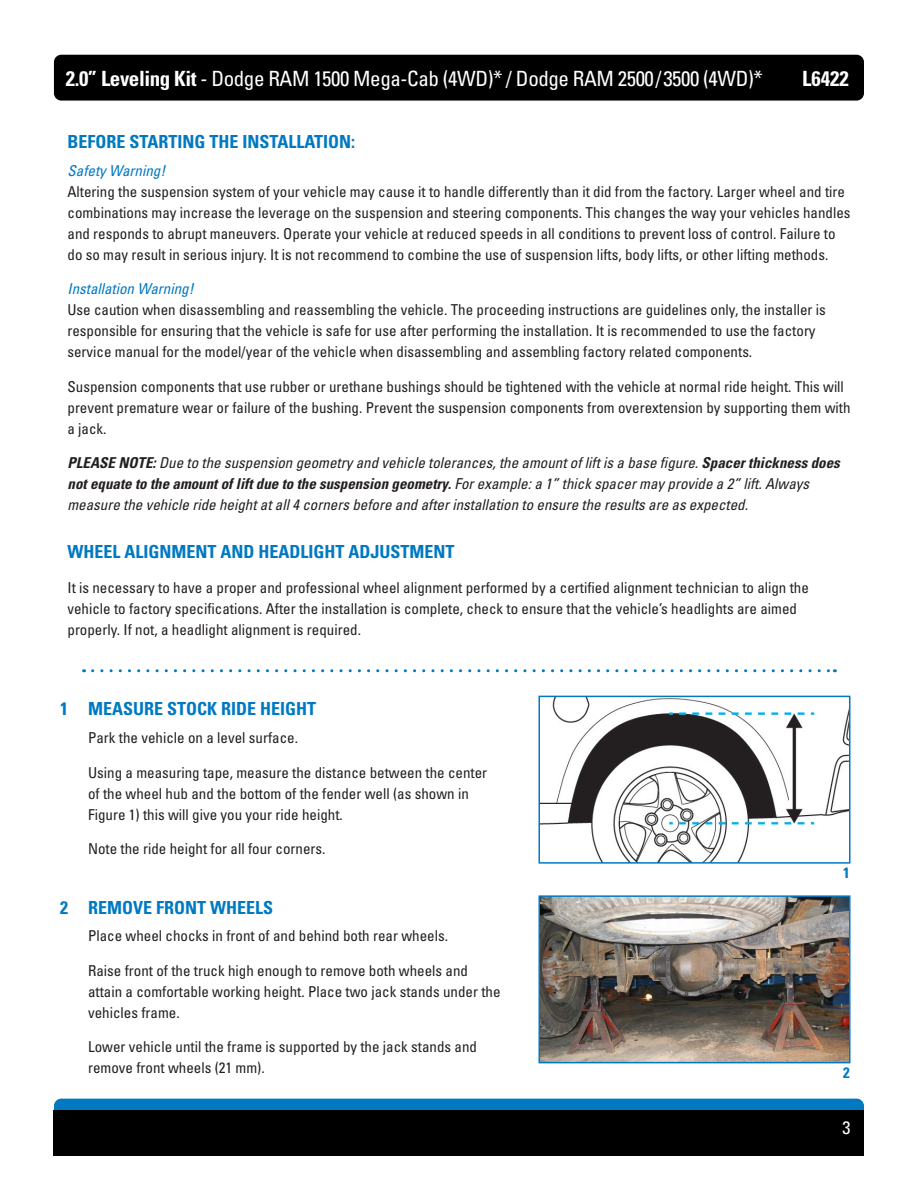
<style>
.page{position:relative;width:918px;height:1188px;background:#fff}
.page>*{position:absolute;margin:0;border:0;box-sizing:border-box;transform-origin:0 0}
.t1{font:condensed 21px "Univers LT Std";letter-spacing:-.02em;color:#fff}
.t2{font:700 condensed 21px "Univers LT Std";color:#fff}
.Step_Header{font:700 condensed 18px "Univers LT Std";color:#0079c2}
.Step_Text{font:700 condensed 18px "Univers LT Std";color:#0079c2}
.t3{font:condensed 18px "Univers LT Std";color:#fff}
.Step_Text-2{font:condensed 15px/21px "Univers LT Std";color:#231f20}
.Note{font:italic condensed 15px/21px "Univers LT Std";color:#231f20}
.Safety_Header{font:italic condensed 15px "Univers LT Std";color:#0079c2}
.Figure{font:700 condensed 15px "Univers LT Std";color:#0079c2}
.s1{font-weight:700}
</style>
<div class="page">
<div style="left:54px;top:55px;width:810px;height:46px;background:#000;border-radius:7px"></div>
<div style="left:54px;top:1099px;width:810px;height:45px;background:#0079c2;border-radius:7px"></div>
<div style="left:54px;top:1110px;width:810px;height:46px;background:#000"></div>
<img style="left:541px;top:699px;width:306px;height:162px">
<div style="left:538px;top:696px;width:312px;height:168px;border:2px solid #0079c2"></div>
<img style="left:541px;top:898px;width:306px;height:162px">
<div style="left:538px;top:895px;width:312px;height:168px;border:2px solid #0079c2"></div>
<svg style="left:93px;top:669px;width:742px;height:3px"></svg>
<h1 class="t1" style="left:66px;top:65px;width:699px"><span class="s1">2.0” Leveling Kit</span> - Dodge RAM 1500 Mega-Cab (4WD)* / Dodge RAM 2500/3500 (4WD)*</h1>
<h1 class="t2" style="left:802px;top:65px;width:48px">L6422</h1>
<p class="Step_Header" style="left:68px;top:131px;width:289px">BEFORE STARTING THE INSTALLATION:</p>
<p class="Safety_Header" style="left:68px;top:161px;width:99px">Safety Warning!</p>
<p class="Step_Text-2" style="left:68px;top:181px;width:785px">Altering the suspension system of your vehicle may cause it to handle differently than it did from the factory. Larger wheel and tire combinations may increase the leverage on the suspension and steering components. This changes the way your vehicles handles and responds to abrupt maneuvers. Operate your vehicle at reduced speeds in all conditions to prevent loss of control. Failure to do so may result in serious injury. It is not recommend to combine the use of suspension lifts, body lifts, or other lifting methods.</p>
<p class="Safety_Header" style="left:68px;top:279px;width:128px">Installation Warning!</p>
<p class="Step_Text-2" style="left:68px;top:299px;width:760px">Use caution when disassembling and reassembling the vehicle. The proceeding instructions are guidelines only, the installer is responsible for ensuring that the vehicle is safe for use after performing the installation. It is recommended to use the factory service manual for the model/year of the vehicle when disassembling and assembling factory related components.</p>
<p class="Step_Text-2" style="left:68px;top:376px;width:785px">Suspension components that use rubber or urethane bushings should be tightened with the vehicle at normal ride height. This will prevent premature wear or failure of the bushing. Prevent the suspension components from overextension by supporting them with a jack.</p>
<p class="Note" style="left:68px;top:452px;width:774px"><span class="s1">PLEASE NOTE:</span> Due to the suspension geometry and vehicle tolerances, the amount of lift is a base figure. <span class="s1">Spacer thickness does not equate to the amount of lift due to the suspension geometry.</span> For example: a 1” thick spacer may provide a 2” lift. Always measure the vehicle ride height at all 4 corners before and after installation to ensure the results are as expected.</p>
<p class="Step_Text" style="left:68px;top:541px;width:388px">WHEEL ALIGNMENT AND HEADLIGHT ADJUSTMENT</p>
<p class="Step_Text-2" style="left:68px;top:577px;width:743px">It is necessary to have a proper and professional wheel alignment performed by a certified alignment technician to align the vehicle to factory specifications. After the installation is complete, check to ensure that the vehicle’s headlights are aimed properly. If not, a headlight alignment is required.</p>
<p class="Step_Header" style="left:60px;top:698px;width:9px">1</p>
<p class="Step_Header" style="left:88px;top:698px;width:230px">MEASURE STOCK RIDE HEIGHT</p>
<p class="Step_Text-2" style="left:88px;top:727px;width:211px">Park the vehicle on a level surface.</p>
<p class="Step_Text-2" style="left:88px;top:762px;width:401px">Using a measuring tape, measure the distance between the center of the wheel hub and the bottom of the fender well (as shown in<br>Figure 1) this will give you your ride height.</p>
<p class="Step_Text-2" style="left:88px;top:838px;width:239px">Note the ride height for all four corners.</p>
<p class="Step_Header" style="left:60px;top:896px;width:9px">2</p>
<p class="Step_Header" style="left:88px;top:896px;width:187px">REMOVE FRONT WHEELS</p>
<p class="Step_Text-2" style="left:88px;top:925px;width:361px">Place wheel chocks in front of and behind both rear wheels.</p>
<p class="Step_Text-2" style="left:88px;top:960px;width:414px">Raise front of the truck high enough to remove both wheels and attain a comfortable working height. Place two jack stands under the vehicles frame.</p>
<p class="Step_Text-2" style="left:88px;top:1036px;width:391px">Lower vehicle until the frame is supported by the jack stands and remove front wheels (21 mm).</p>
<p class="Figure" style="left:843px;top:864px;width:8px">1</p>
<p class="Figure" style="left:843px;top:1063px;width:8px">2</p>
<p class="t3" style="left:843px;top:1116px;width:9px">3</p>
</div>
